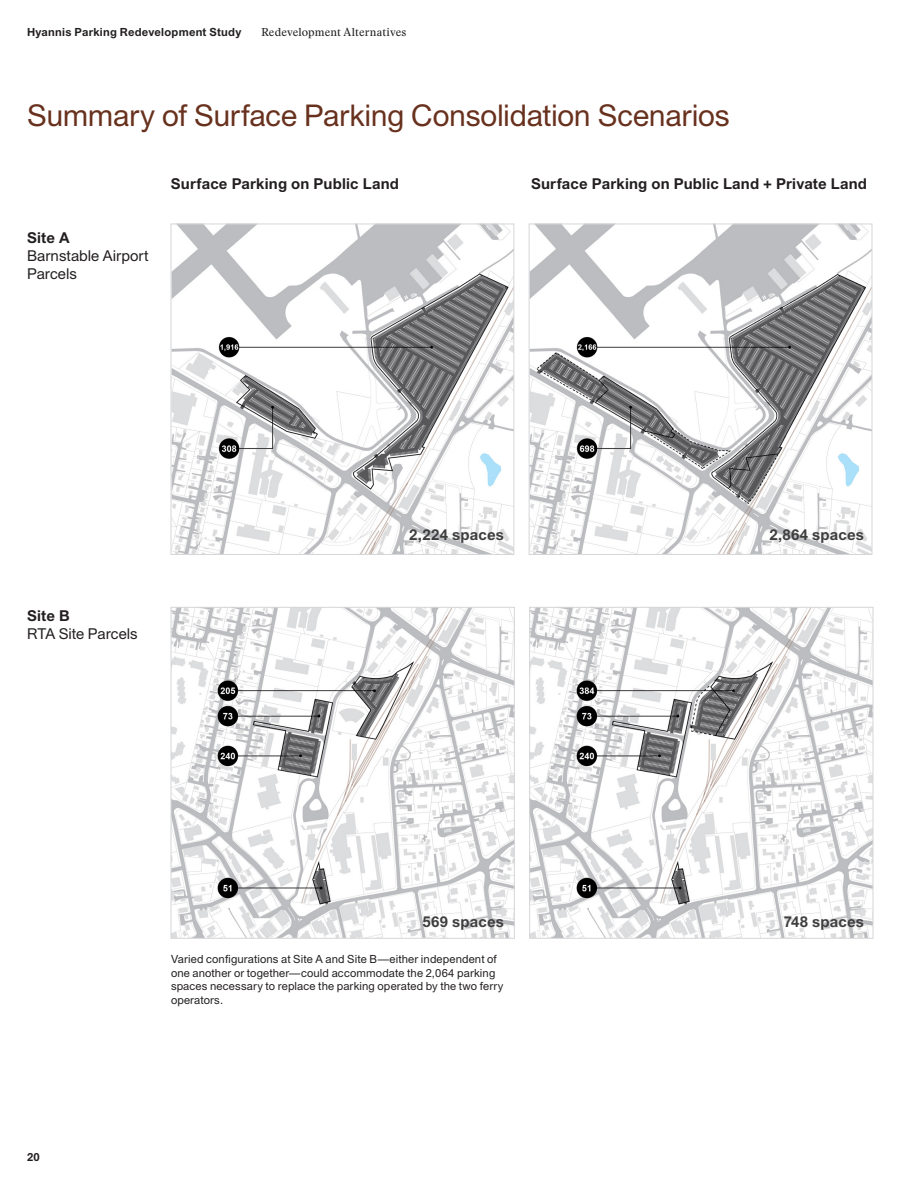
<style>
.page{position:relative;width:918px;height:1188px;background:#fff}
.page>*{position:absolute;margin:0;border:0;box-sizing:border-box;transform-origin:0 0}
._20_24_Stanley{font:30px "Union";letter-spacing:-.01em;color:#68311e}
._10_12_Union{font:700 15px "Union";letter-spacing:.01em;color:#231f20}
._10_12_Union-2{font:700 15px "Union";letter-spacing:.01em;color:#3e3e3f}
._10_12_Union-3{font:15px/18px "Union";color:#231f20}
._7_5_Union{font:11.25px/13.5px "Union";letter-spacing:.01em;color:#231f20}
.t1{font:700 11.25px "Union";letter-spacing:.02em;color:#231f20}
.t2{font:11.25px "Stanley";letter-spacing:.005em;color:#231f20}
</style>
<div class="page">
<img style="left:173px;top:609px;width:339px;height:327px">
<div style="left:171px;top:607px;width:343px;height:331px;border:1px solid #d5d6d8"></div>
<img style="left:173px;top:226px;width:339px;height:327px">
<div style="left:171px;top:224px;width:343px;height:331px;border:1px solid #d5d6d8"></div>
<img style="left:532px;top:609px;width:339px;height:327px">
<div style="left:530px;top:607px;width:343px;height:331px;border:1px solid #d5d6d8"></div>
<img style="left:531px;top:226px;width:339px;height:327px">
<div style="left:529px;top:224px;width:343px;height:331px;border:1px solid #d5d6d8"></div>
<p class="t1" style="left:27px;top:25px;width:216px">Hyannis Parking Redevelopment Study</p>
<p class="t2" style="left:261px;top:24px;width:147px">Redevelopment Alternatives</p>
<p class="_20_24_Stanley" style="left:27px;top:98px;width:704px">Summary of Surface Parking Consolidation Scenarios</p>
<p class="_10_12_Union" style="left:27px;top:229px;width:44px">Site A</p>
<p class="_10_12_Union-3" style="left:27px;top:247px;width:123px">Barnstable Airport<br>Parcels</p>
<p class="_10_12_Union" style="left:171px;top:175px;width:230px">Surface Parking on Public Land</p>
<p class="_10_12_Union" style="left:531px;top:175px;width:338px">Surface Parking on Public Land + Private Land</p>
<p class="_10_12_Union" style="left:27px;top:607px;width:44px">Site B</p>
<p class="_10_12_Union-3" style="left:27px;top:625px;width:112px">RTA Site Parcels</p>
<p class="_10_12_Union-2" style="left:409px;top:526px;width:96px">2,224 spaces</p>
<p class="_10_12_Union-2" style="left:769px;top:526px;width:96px">2,864 spaces</p>
<p class="t1" style="left:27px;top:1150px;width:14px">20</p>
<p class="_10_12_Union-2" style="left:422px;top:913px;width:83px">569 spaces</p>
<p class="_10_12_Union-2" style="left:784px;top:913px;width:82px">748 spaces</p>
<p class="_7_5_Union" style="left:171px;top:952px;width:334px">Varied configurations at Site A and Site B—either independent of one another or together—could accommodate the 2,064 parking spaces necessary to replace the parking operated by the two ferry operators.</p>
</div>
